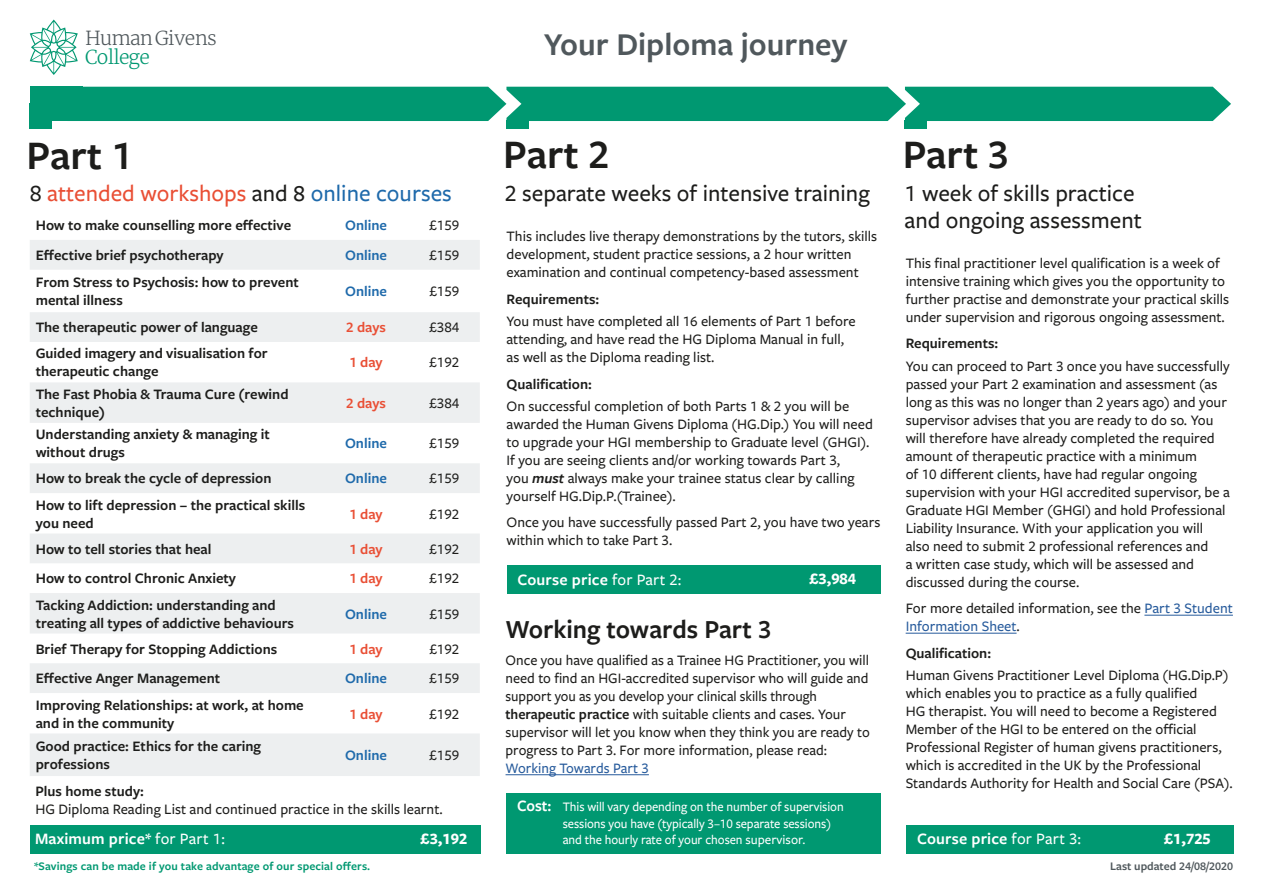
<style>
.page{position:relative;width:1263px;height:893px;background:#fff}
.page>*{position:absolute;margin:0;border:0;box-sizing:border-box;transform-origin:0 0}
.t1{font:600 42px "Freight Sans Pro";color:#1d1d1b}
.t2{font:600 33px "Freight Sans Pro";color:#50585c}
.t3{font:600 27px "Freight Sans Pro";color:#1d1d1b}
.t4{font:500 24px/27px "Freight Sans Pro";color:#1d1d1b}
.t5{font:500 24px "Freight Sans Pro";color:#e94f35}
.t6{font:300 19.2px "Merriweather";letter-spacing:-.035em;color:#50585c}
.t7{font:300 19.2px "Merriweather";letter-spacing:-.04em;color:#009871}
.t8{font:600 16.5px "Freight Sans Pro";letter-spacing:.01em;color:#fff}
.t9{font:700 16.5px "Freight Sans Pro";color:#fff}
.t10{font:500 15px/18px "Freight Sans Pro";color:#1d1d1b}
.t11{font:600 15px/18px "Freight Sans Pro";color:#1d1d1b}
.t12{font:600 15px "Freight Sans Pro";color:#1f6aab}
.t13{font:600 15px "Freight Sans Pro";color:#e94f35}
.t14{font:500 15px "Freight Sans Pro";color:#275b9c}
.t15{font:500 13.5px/16.5px "Freight Sans Pro";letter-spacing:-.005em;color:#fff;scale:.96 1}
.t16{font:600 12px "Freight Sans Pro";letter-spacing:.01em;color:#009871}
.t17{font:600 12px "Freight Sans Pro";color:#50585c}
.s1{color:#1d1d1b}
.s2{color:#1f6aab}
.s3{font-weight:600;font-style:italic}
.s4{font-weight:500}
.s5{color:#275b9c}
.s6{font-weight:600}
.s7{font-weight:600;font-size:16.5px}
</style>
<div class="page">
<div style="left:30px;top:825px;width:450px;height:28px;background:#009871"></div>
<div style="left:506px;top:793px;width:375px;height:60px;background:#009871"></div>
<hr style="left:1144px;top:615px;width:89px;height:1px;background:#275b9c">
<hr style="left:906px;top:633px;width:110px;height:1px;background:#275b9c">
<svg style="left:30px;top:20px;width:48px;height:55px"></svg>
<hr style="left:505px;top:774px;width:144px;height:1px;background:#275b9c">
<div style="left:507px;top:566px;width:373px;height:28px;background:#009871"></div>
<svg style="left:30px;top:240px;width:450px;height:536px;fill:#f0f2f3"></svg>
<div style="left:30px;top:87px;width:52px;height:34px;background:#009871"></div>
<div style="left:506px;top:120px;width:23px;height:9px;background:#009871"></div>
<div style="left:30px;top:103px;width:22px;height:26px;background:#009871"></div>
<div style="left:905px;top:120px;width:22px;height:9px;background:#009871"></div>
<div style="left:82px;top:87px;width:1149px;height:34px;background:#009871"></div>
<div style="left:906px;top:825px;width:327px;height:28px;background:#009871"></div>
<p class="t6" style="left:85px;top:26px;width:133px">Human Givens</p>
<p class="t7" style="left:85px;top:45px;width:66px">College</p>
<h1 class="t1" style="left:27px;top:126px;width:108px">Part 1</h1>
<h2 class="t2" style="left:544px;top:22px;width:305px">Your Diploma journey</h2>
<h1 class="t1" style="left:503px;top:126px;width:108px">Part 2</h1>
<h1 class="t1" style="left:903px;top:126px;width:108px">Part 3</h1>
<h3 class="t5" style="left:30px;top:177px;width:424px"><span class="s1">8</span> attended workshops <span class="s1">and 8</span> <span class="s2">online courses</span></h3>
<h3 class="t4" style="left:505px;top:179px;width:366px">2 separate weeks of intensive training</h3>
<h3 class="t4" style="left:904px;top:179px;width:239px">1 week of skills practice and ongoing assessment</h3>
<p class="t11" style="left:36px;top:216px;width:257px">How to make counselling more effective</p>
<p class="t12" style="left:345px;top:215px;width:43px">Online</p>
<p class="t10" style="left:429px;top:216px;width:32px">£159</p>
<p class="t11" style="left:36px;top:246px;width:189px">Effective brief psychotherapy</p>
<p class="t12" style="left:345px;top:245px;width:43px">Online</p>
<p class="t10" style="left:429px;top:246px;width:32px">£159</p>
<p class="t11" style="left:36px;top:273px;width:265px">From Stress to Psychosis: how to prevent mental illness</p>
<p class="t12" style="left:345px;top:281px;width:43px">Online</p>
<p class="t10" style="left:429px;top:282px;width:31px">£159</p>
<p class="t11" style="left:36px;top:318px;width:224px">The therapeutic power of language</p>
<p class="t13" style="left:346px;top:317px;width:41px">2 days</p>
<p class="t10" style="left:429px;top:318px;width:32px">£384</p>
<p class="t11" style="left:36px;top:344px;width:234px">Guided imagery and visualisation for therapeutic change</p>
<p class="t13" style="left:349px;top:352px;width:35px">1 day</p>
<p class="t10" style="left:429px;top:353px;width:32px">£192</p>
<p class="t11" style="left:36px;top:384px;width:254px">The Fast Phobia &amp; Trauma Cure (rewind technique)</p>
<p class="t13" style="left:346px;top:393px;width:41px">2 days</p>
<p class="t10" style="left:429px;top:393px;width:32px">£384</p>
<p class="t11" style="left:36px;top:425px;width:236px">Understanding anxiety &amp; managing it without drugs</p>
<p class="t12" style="left:345px;top:433px;width:43px">Online</p>
<p class="t10" style="left:429px;top:434px;width:32px">£159</p>
<p class="t11" style="left:36px;top:469px;width:237px">How to break the cycle of depression</p>
<p class="t12" style="left:345px;top:468px;width:43px">Online</p>
<p class="t10" style="left:429px;top:469px;width:32px">£159</p>
<p class="t11" style="left:36px;top:495px;width:271px">How to lift depression – the practical skills you need</p>
<p class="t13" style="left:349px;top:503px;width:35px">1 day</p>
<p class="t10" style="left:429px;top:504px;width:32px">£192</p>
<p class="t11" style="left:36px;top:539px;width:177px">How to tell stories that heal</p>
<p class="t13" style="left:349px;top:539px;width:35px">1 day</p>
<p class="t10" style="left:429px;top:539px;width:32px">£192</p>
<p class="t11" style="left:36px;top:569px;width:202px">How to control Chronic Anxiety</p>
<p class="t13" style="left:349px;top:568px;width:35px">1 day</p>
<p class="t10" style="left:429px;top:569px;width:32px">£192</p>
<p class="t11" style="left:36px;top:595px;width:260px">Tacking Addiction: understanding and treating all types of addictive behaviours</p>
<p class="t12" style="left:345px;top:603px;width:43px">Online</p>
<p class="t10" style="left:429px;top:604px;width:31px">£159</p>
<p class="t11" style="left:36px;top:639px;width:243px">Brief Therapy for Stopping Addictions</p>
<p class="t13" style="left:349px;top:639px;width:35px">1 day</p>
<p class="t10" style="left:429px;top:639px;width:31px">£192</p>
<p class="t11" style="left:36px;top:669px;width:186px">Effective Anger Management</p>
<p class="t12" style="left:345px;top:668px;width:43px">Online</p>
<p class="t10" style="left:429px;top:669px;width:32px">£159</p>
<p class="t11" style="left:36px;top:695px;width:270px">Improving Relationships: at work, at home and in the community</p>
<p class="t13" style="left:349px;top:703px;width:35px">1 day</p>
<p class="t10" style="left:429px;top:704px;width:32px">£192</p>
<p class="t11" style="left:36px;top:737px;width:227px">Good practice: Ethics for the caring professions</p>
<p class="t12" style="left:345px;top:745px;width:43px">Online</p>
<p class="t10" style="left:429px;top:745px;width:32px">£159</p>
<p class="t10" style="left:507px;top:227px;width:372px">This includes live therapy demonstrations by the tutors, skills development, student practice sessions, a 2 hour written examination and continual competency-based assessment</p>
<p class="t11" style="left:507px;top:289px;width:94px">Requirements:</p>
<p class="t10" style="left:507px;top:312px;width:351px">You must have completed all 16 elements of Part 1 before attending, and have read the HG Diploma Manual in full, as well as the Diploma reading list.</p>
<p class="t11" style="left:507px;top:374px;width:87px">Qualification:</p>
<p class="t10" style="left:507px;top:396px;width:368px">On successful completion of both Parts 1 &amp; 2 you will be awarded the Human Givens Diploma (HG.Dip.) You will need to upgrade your HGI membership to Graduate level (GHGI).<br>If you are seeing clients and/or working towards Part 3,<br>you <span class="s3">must</span> always make your trainee status clear by calling yourself HG.Dip.P.(Trainee).</p>
<p class="t10" style="left:507px;top:513px;width:375px">Once you have successfully passed Part 2, you have two years within which to take Part 3.</p>
<p class="t8" style="left:517px;top:568px;width:166px">Course price <span class="s4">for Part 2:</span></p>
<p class="t9" style="left:809px;top:568px;width:48px">£3,984</p>
<p class="t10" style="left:906px;top:253px;width:325px">This final practitioner level qualification is a week of intensive training which gives you the opportunity to further practise and demonstrate your practical skills under supervision and rigorous ongoing assessment.</p>
<p class="t11" style="left:906px;top:334px;width:94px">Requirements:</p>
<p class="t10" style="left:906px;top:356px;width:326px">You can proceed to Part 3 once you have successfully passed your Part 2 examination and assessment (as long as this was no longer than 2 years ago) and your supervisor advises that you are ready to do so. You will therefore have already completed the required amount of therapeutic practice with a minimum<br>of 10 different clients, have had regular ongoing supervision with your HGI accredited supervisor, be a Graduate HGI Member (GHGI) and hold Professional Liability Insurance. With your application you will also need to submit 2 professional references and<br>a written case study, which will be assessed and discussed during the course.</p>
<p class="t10" style="left:906px;top:599px;width:329px">For more detailed information, see the <span class="s5">Part 3 Student<br>Information Sheet</span>.</p>
<p class="t11" style="left:906px;top:643px;width:87px">Qualification:</p>
<p class="t10" style="left:906px;top:665px;width:329px">Human Givens Practitioner Level Diploma (HG.Dip.P) which enables you to practice as a fully qualified<br>HG therapist. You will need to become a Registered Member of the HGI to be entered on the official Professional Register of human givens practitioners, which is accredited in the UK by the Professional Standards Authority for Health and Social Care (PSA).</p>
<h3 class="t3" style="left:505px;top:611px;width:267px">Working towards Part 3</h3>
<p class="t10" style="left:505px;top:650px;width:366px">Once you have qualified as a Trainee HG Practitioner, you will need to find an HGI-accredited supervisor who will guide and support you as you develop your clinical skills through <span class="s6">therapeutic practice</span> with suitable clients and cases. Your supervisor will let you know when they think you are ready to progress to Part 3. For more information, please read:</p>
<p class="t14" style="left:505px;top:758px;width:145px">Working Towards Part 3</p>
<p class="t11" style="left:35px;top:782px;width:110px">Plus home study:</p>
<p class="t10" style="left:35px;top:800px;width:409px">HG Diploma Reading List and continued practice in the skills learnt.</p>
<p class="t15" style="left:563px;top:798px;width:294px;text-indent:-46px"><span class="s7">Cost:</span> This will vary depending on the number of supervision sessions you have (typically 3–10 separate sessions) and the hourly rate of your chosen supervisor.</p>
<p class="t8" style="left:917px;top:827px;width:166px">Course price <span class="s4">for Part 3:</span></p>
<p class="t9" style="left:1164px;top:827px;width:48px">£1,725</p>
<p class="t8" style="left:35px;top:828px;width:192px">Maximum price* <span class="s4">for Part 1:</span></p>
<p class="t16" style="left:34px;top:858px;width:338px">*Savings can be made if you take advantage of our special offers.</p>
<p class="t9" style="left:420px;top:827px;width:49px">£3,192</p>
<p class="t17" style="left:1110px;top:858px;width:125px">Last updated 24/08/2020</p>
</div>
